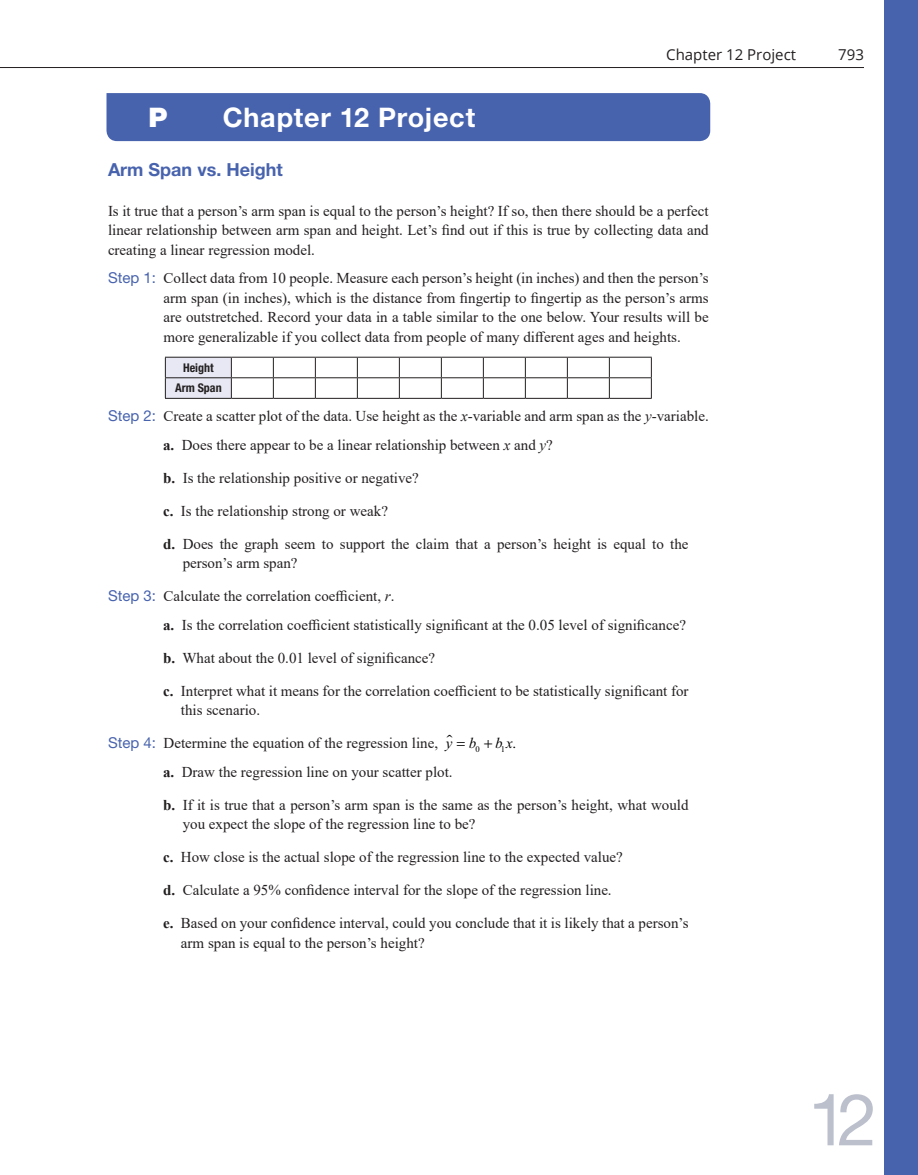
<style>
.page{position:relative;width:918px;height:1175px;background:#fff}
.page>*{position:absolute;margin:0;border:0;box-sizing:border-box;transform-origin:0 0}
.t1{font:72px "Helvetica Neue LT Std";color:#bbc0cc}
.t2{font:700 27px "Helvetica Neue LT Std";letter-spacing:.025em;color:#fff}
.t3{font:900 27px "Helvetica Neue LT Std";color:#fff}
.t4{font:700 18px "Helvetica Neue LT Std";color:#4863ae}
.t5{font:15px/19.5px "Times New Roman";color:#231f20}
.t6{font:15px "Open Sans";color:#231f20}
.t7{font:italic 15px "Times New Roman";color:#000}
.t8{font:700 condensed 12px/20.5px "Helvetica Neue LT Std";color:#231f20;text-align:center}
.t9{font:8.7px "Times New Roman";color:#000}
.s1{font-family:"Helvetica Neue LT Std";color:#4863ae}
.s2{font-style:italic}
.s3{font-weight:700}
.s4{font-style:italic;color:#000}
</style>
<div class="page">
<hr style="left:0;top:67px;width:864px;height:1px;background:#231f20">
<div style="left:884px;top:0;width:34px;height:1174px;background:#4863ae"></div>
<div style="left:106px;top:93px;width:605px;height:49px;background:#4863ae"></div>
<hr style="left:165px;top:398px;width:66px;height:1px;background:#231f20">
<hr style="left:231px;top:398px;width:42px;height:1px;background:#231f20">
<hr style="left:273px;top:398px;width:42px;height:1px;background:#231f20">
<hr style="left:315px;top:398px;width:42px;height:1px;background:#231f20">
<hr style="left:357px;top:398px;width:42px;height:1px;background:#231f20">
<hr style="left:399px;top:398px;width:42px;height:1px;background:#231f20">
<hr style="left:441px;top:398px;width:42px;height:1px;background:#231f20">
<hr style="left:483px;top:398px;width:42px;height:1px;background:#231f20">
<hr style="left:525px;top:398px;width:42px;height:1px;background:#231f20">
<hr style="left:567px;top:398px;width:42px;height:1px;background:#231f20">
<svg style="left:165px;top:357px;width:487px;height:41px"></svg>
<hr style="left:609px;top:398px;width:43px;height:1px;background:#231f20">
<p class="t6" style="left:666px;top:44px;width:131px">Chapter 12 Project</p>
<h2 class="t3" style="left:148px;top:102px;width:21px">P</h2>
<h2 class="t2" style="left:223px;top:101px;width:254px">Chapter 12 Project</h2>
<p class="t4" style="left:108px;top:158px;width:176px">Arm Span vs. Height</p>
<p class="t5" style="left:108px;top:200px;width:602px;text-align:justify">Is it true that a person’s arm span is equal to the person’s height? If so, then there should be a perfect linear relationship between arm span and height. Let’s find out if this is true by collecting data and creating a linear regression model.</p>
<p class="t5" style="left:164px;top:268px;width:547px;text-align:justify;text-indent:-56px"><span class="s1">Step 1:</span> Collect data from 10 people. Measure each person’s height (in inches) and then the person’s arm span (in inches), which is the distance from fingertip to fingertip as the person’s arms are outstretched. Record your data in a table similar to the one below. Your results will be more generalizable if you collect data from people of many different ages and heights.</p>
<p class="t8" style="left:175px;top:357px;width:48px">Height<br>Arm Span</p>
<p class="t5" style="left:163px;top:401px;width:545px;line-height:28.5px;text-indent:-55px"><span class="s1">Step 2:</span> Create a scatter plot of the data. Use height as the <span class="s2">x</span>-variable and arm span as the <span class="s2">y</span>-variable. <span class="s3">a.</span> Does there appear to be a linear relationship between <span class="s2">x</span> and <span class="s2">y</span>?</p>
<p class="t5" style="left:163px;top:467px;width:257px"><span class="s3">b.</span> Is the relationship positive or negative?</p>
<p class="t5" style="left:163px;top:500px;width:226px"><span class="s3">c.</span> Is the relationship strong or weak?</p>
<p class="t5" style="left:183px;top:533px;width:507px;text-indent:-20px"><span class="s3">d.</span> Does the graph seem to support the claim that a person’s height is equal to the person’s arm span?</p>
<p class="t5" style="left:163px;top:581px;width:525px;line-height:28.5px;text-indent:-55px"><span class="s1">Step 3:</span> Calculate the correlation coefficient, <span class="s2">r</span>.<br><span class="s3">a.</span> Is the correlation coefficient statistically significant at the 0.05 level of significance?</p>
<p class="t5" style="left:163px;top:647px;width:274px"><span class="s3">b.</span> What about the 0.01 level of significance?</p>
<p class="t5" style="left:181px;top:680px;width:509px;text-indent:-18px"><span class="s3">c.</span> Interpret what it means for the correlation coefficient to be statistically significant for this scenario.</p>
<p class="t5" style="left:108px;top:733px;width:370px"><span class="s1">Step 4:</span> Determine the equation of the regression line, <span class="s4">y b</span></p>
<p class="t7" style="left:495px;top:733px;width:19px">bx</p>
<p class="t9" style="left:475px;top:746px;width:6px">0</p>
<p class="t9" style="left:501px;top:746px;width:17px">1 <sup>.</sup></p>
<p class="t5" style="left:163px;top:761px;width:291px"><span class="s3">a.</span> Draw the regression line on your scatter plot.</p>
<p class="t5" style="left:183px;top:794px;width:507px;text-indent:-20px"><span class="s3">b.</span> If it is true that a person’s arm span is the same as the person’s height, what would you expect the slope of the regression line to be?</p>
<p class="t5" style="left:163px;top:847px;width:461px"><span class="s3">c.</span> How close is the actual slope of the regression line to the expected value?</p>
<p class="t5" style="left:163px;top:880px;width:450px"><span class="s3">d.</span> Calculate a 95% confidence interval for the slope of the regression line.</p>
<p class="t5" style="left:181px;top:913px;width:509px;text-indent:-18px"><span class="s3">e.</span> Based on your confidence interval, could you conclude that it is likely that a person’s arm span is equal to the person’s height?</p>
<p class="t6" style="left:838px;top:44px;width:27px">793</p>
<h1 class="t1" style="left:808px;top:1076px;width:71px">12</h1>
</div>
